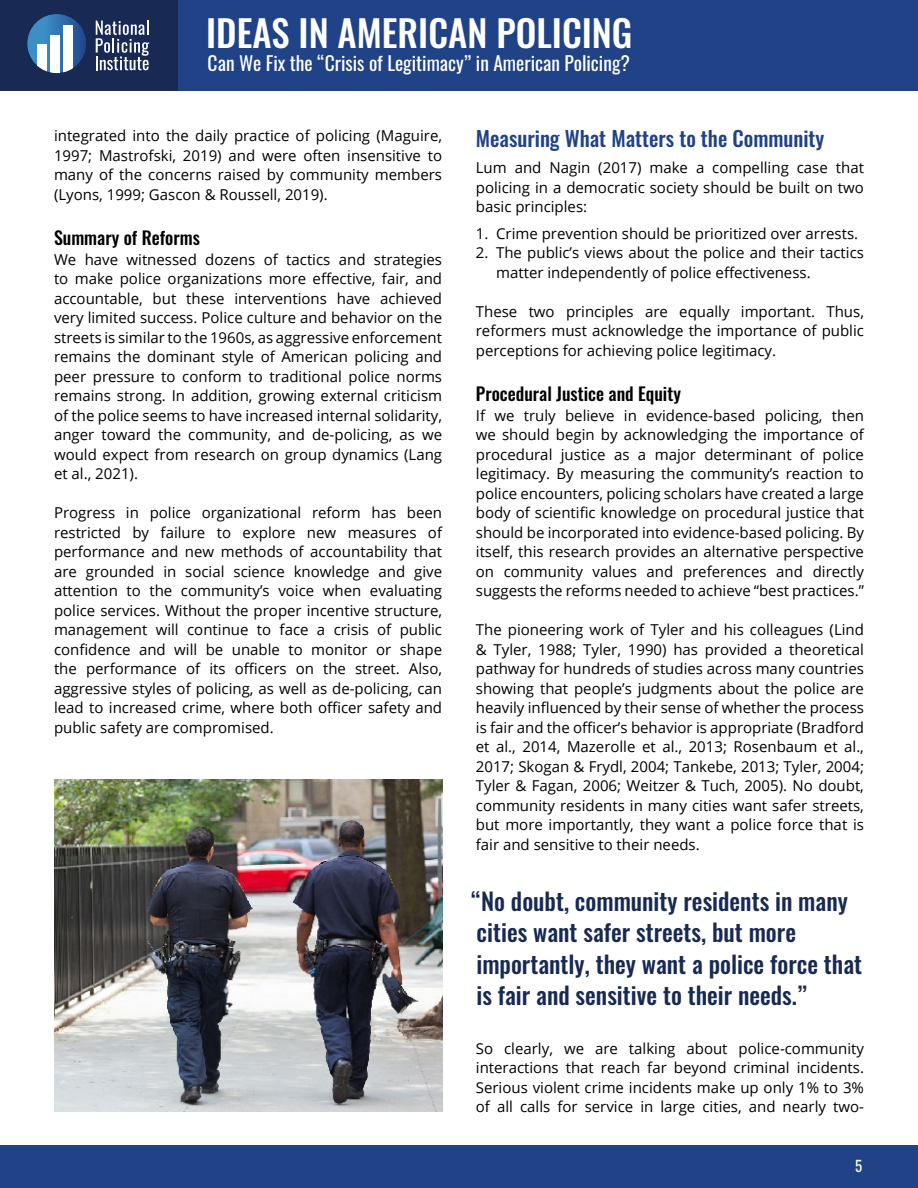
<style>
.page{position:relative;width:918px;height:1188px;background:#fff}
.page>*{position:absolute;margin:0;border:0;box-sizing:border-box;transform-origin:0 0}
.t1{font:500 36.75px "Oswald";color:#fff}
.t2{font:500 24px/31.5px "Oswald";color:#182a53}
.t3{font:500 21px "Oswald";color:#204287}
.t4{font:19.5px "Oswald";color:#fff}
.t5{font:500 18px "Oswald";color:#000}
.t6{font:15px/19.5px "Open Sans";color:#000;text-align:justify}
.t7{font:15px "Oswald";color:#fff}
</style>
<div class="page">
<div style="left:0;top:1145px;width:918px;height:43px;background:#204287"></div>
<div style="left:178px;top:0;width:740px;height:91px;background:#204287"></div>
<div style="left:0;top:0;width:178px;height:91px;background:#182a53"></div>
<svg style="left:96px;top:21px;width:53px;height:49px"></svg>
<svg style="left:27px;top:14px;width:59px;height:59px;background:#3e7cb4"></svg>
<div style="left:38px;top:44px;width:9px;height:29px;background:#fff"></div>
<div style="left:51px;top:35px;width:9px;height:38px;background:#fff"></div>
<div style="left:64px;top:25px;width:9px;height:48px;background:#fff"></div>
<img style="left:54px;top:780px;width:388px;height:332px">
<h1 class="t1" style="left:206px;top:13px;width:428px">IDEAS IN AMERICAN POLICING</h1>
<h3 class="t4" style="left:208px;top:46px;width:424px">Can We Fix the “Crisis of Legitimacy” in American Policing?</h3>
<p class="t6" style="left:54px;top:125px;width:390px">integrated into the daily practice of policing (Maguire, 1997; Mastrofski, 2019) and were often insensitive to many of the concerns raised by community members (Lyons, 1999; Gascon &amp; Roussell, 2019).</p>
<p class="t5" style="left:54px;top:229px;width:147px">Summary of Reforms</p>
<p class="t6" style="left:54px;top:249px;width:390px">We have witnessed dozens of tactics and strategies to make police organizations more effective, fair, and accountable, but these interventions have achieved very limited success. Police culture and behavior on the streets is similar to the 1960s, as aggressive enforcement remains the dominant style of American policing and peer pressure to conform to traditional police norms remains strong. In addition, growing external criticism of the police seems to have increased internal solidarity, anger toward the community, and de-policing, as we would expect from research on group dynamics (Lang et al., 2021).</p>
<p class="t6" style="left:54px;top:503px;width:390px">Progress in police organizational reform has been restricted by failure to explore new measures of performance and new methods of accountability that are grounded in social science knowledge and give attention to the community’s voice when evaluating police services. Without the proper incentive structure, management will continue to face a crisis of public confidence and will be unable to monitor or shape the performance of its officers on the street. Also, aggressive styles of policing, as well as de-policing, can lead to increased crime, where both officer safety and public safety are compromised.</p>
<h3 class="t3" style="left:476px;top:128px;width:350px">Measuring What Matters to the Community</h3>
<p class="t6" style="left:476px;top:158px;width:390px">Lum and Nagin (2017) make a compelling case that policing in a democratic society should be built on two basic principles:</p>
<p class="t6" style="left:476px;top:223px;width:384px">1. Crime prevention should be prioritized over arrests.</p>
<p class="t6" style="left:496px;top:243px;width:369px;text-indent:-20px">2. The public’s views about the police and their tactics matter independently of police effectiveness.</p>
<p class="t6" style="left:476px;top:301px;width:390px">These two principles are equally important. Thus, reformers must acknowledge the importance of public perceptions for achieving police legitimacy.</p>
<p class="t5" style="left:476px;top:385px;width:207px">Procedural Justice and Equity</p>
<p class="t6" style="left:476px;top:405px;width:390px">If we truly believe in evidence-based policing, then we should begin by acknowledging the importance of procedural justice as a major determinant of police legitimacy. By measuring the community’s reaction to police encounters, policing scholars have created a large body of scientific knowledge on procedural justice that should be incorporated into evidence-based policing. By itself, this research provides an alternative perspective on community values and preferences and directly suggests the reforms needed to achieve “best practices.”</p>
<p class="t6" style="left:476px;top:620px;width:390px">The pioneering work of Tyler and his colleagues (Lind &amp; Tyler, 1988; Tyler, 1990) has provided a theoretical pathway for hundreds of studies across many countries showing that people’s judgments about the police are heavily influenced by their sense of whether the process is fair and the officer’s behavior is appropriate (Bradford et al., 2014, Mazerolle et al., 2013; Rosenbaum et al., 2017; Skogan &amp; Frydl, 2004; Tankebe, 2013; Tyler, 2004; Tyler &amp; Fagan, 2006; Weitzer &amp; Tuch, 2005). No doubt, community residents in many cities want safer streets, but more importantly, they want a police force that is fair and sensitive to their needs.</p>
<h2 class="t2" style="left:471px;top:887px;width:392px">“No doubt, community residents in many cities want safer streets, but more importantly, they want a police force that is fair and sensitive to their needs.”</h2>
<p class="t6" style="left:476px;top:1038px;width:390px">So clearly, we are talking about police-community interactions that reach far beyond criminal incidents.<br>Serious violent crime incidents make up only 1% to 3% of all calls for service in large cities, and nearly two-</p>
<p class="t7" style="left:855px;top:1152px;width:9px">5</p>
</div>
